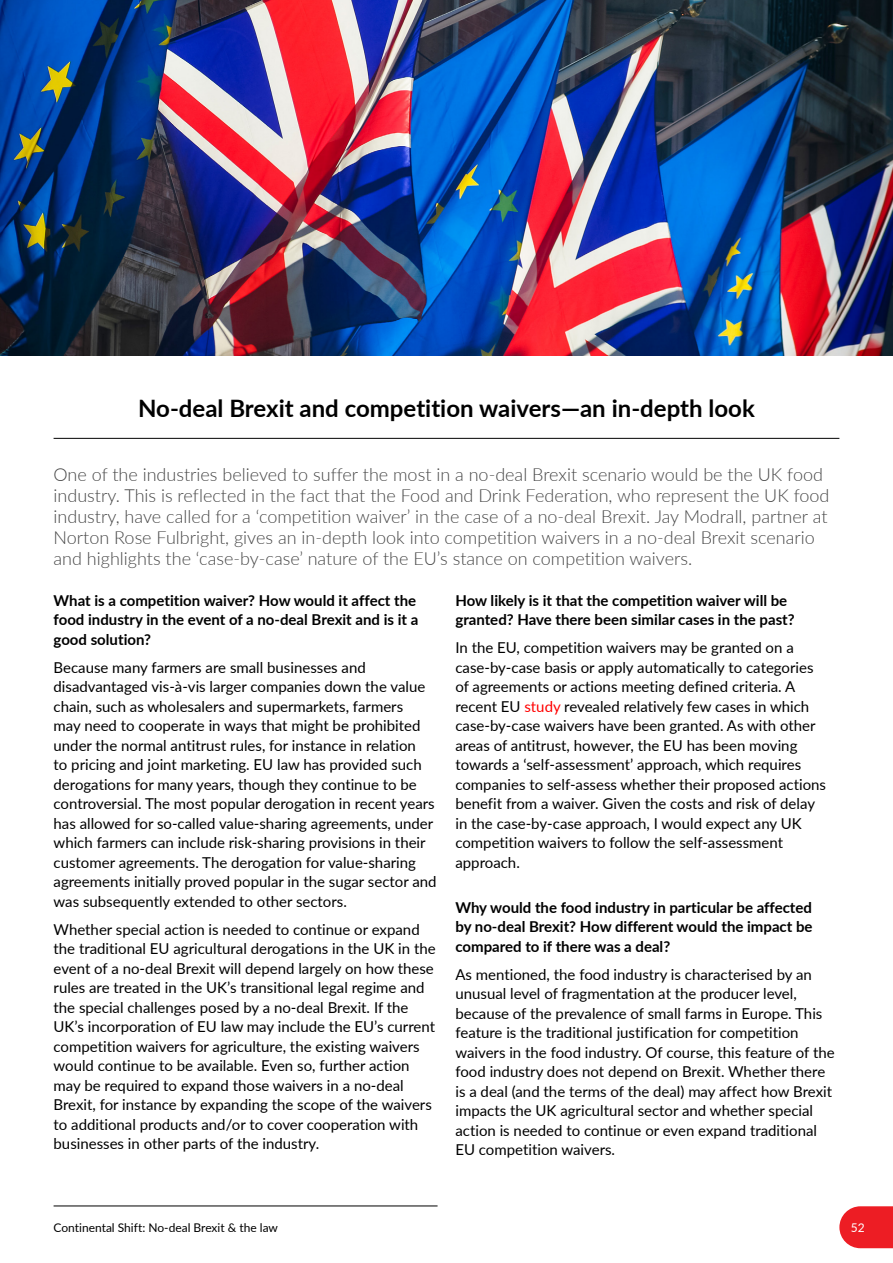
<style>
.page{position:relative;width:893px;height:1263px;background:#fff}
.page>*{position:absolute;margin:0;border:0;box-sizing:border-box;transform-origin:0 0}
.t1{font:700 24px "Lato";color:#000}
.t2{font:300 18px/21px "Lato";color:#464646}
.t3{font:15px/19.5px "Lato";color:#000}
.t4{font:700 15px/19.5px "Lato";color:#000}
.t5{font:12px "Lato";color:#000}
.t6{font:12px "Lato";color:#fff}
.s1{color:#f00}
</style>
<div class="page">
<svg style="left:839px;top:1206px;width:54px;height:42px;background:#ee3239"></svg>
<hr style="left:54px;top:1205px;width:384px;height:1px;background:#000">
<hr style="left:54px;top:438px;width:785px;height:1px;background:#000">
<img style="left:0;top:0;width:893px;height:355px">
<h1 class="t1" style="left:138px;top:391px;width:618px">No-deal Brexit and competition waivers—an in-depth look</h1>
<p class="t2" style="left:54px;top:463px;width:777px">One of the industries believed to suffer the most in a no-deal Brexit scenario would be the UK food industry. This is reflected in the fact that the Food and Drink Federation, who represent the UK food industry, have called for a ‘competition waiver’ in the case of a no-deal Brexit. Jay Modrall, partner at Norton Rose Fulbright, gives an in-depth look into competition waivers in a no-deal Brexit scenario and highlights the ‘case-by-case’ nature of the EU’s stance on competition waivers.</p>
<p class="t4" style="left:54px;top:590px;width:366px">What is a competition waiver? How would it affect the food industry in the event of a no-deal Brexit and is it a good solution?</p>
<p class="t3" style="left:54px;top:657px;width:385px">Because many farmers are small businesses and disadvantaged vis-à-vis larger companies down the value chain, such as wholesalers and supermarkets, farmers<br>may need to cooperate in ways that might be prohibited under the normal antitrust rules, for instance in relation<br>to pricing and joint marketing. EU law has provided such derogations for many years, though they continue to be controversial. The most popular derogation in recent years has allowed for so-called value-sharing agreements, under which farmers can include risk-sharing provisions in their customer agreements. The derogation for value-sharing agreements initially proved popular in the sugar sector and was subsequently extended to other sectors.</p>
<p class="t3" style="left:54px;top:919px;width:384px">Whether special action is needed to continue or expand the traditional EU agricultural derogations in the UK in the event of a no-deal Brexit will depend largely on how these rules are treated in the UK’s transitional legal regime and the special challenges posed by a no-deal Brexit. If the UK’s incorporation of EU law may include the EU’s current competition waivers for agriculture, the existing waivers would continue to be available. Even so, further action may be required to expand those waivers in a no-deal Brexit, for instance by expanding the scope of the waivers to additional products and/or to cover cooperation with businesses in other parts of the industry.</p>
<p class="t4" style="left:455px;top:590px;width:341px">How likely is it that the competition waiver will be granted? Have there been similar cases in the past?</p>
<p class="t3" style="left:455px;top:637px;width:372px">In the EU, competition waivers may be granted on a case-by-case basis or apply automatically to categories of agreements or actions meeting defined criteria. A recent EU <span class="s1">study</span> revealed relatively few cases in which case-by-case waivers have been granted. As with other areas of antitrust, however, the EU has been moving towards a ‘self-assessment’ approach, which requires companies to self-assess whether their proposed actions benefit from a waiver. Given the costs and risk of delay in the case-by-case approach, I would expect any UK competition waivers to follow the self-assessment approach.</p>
<p class="t4" style="left:455px;top:897px;width:359px;text-align:justify">Why would the food industry in particular be affected by no-deal Brexit? How different would the impact be compared to if there was a deal?</p>
<p class="t3" style="left:455px;top:964px;width:381px">As mentioned, the food industry is characterised by an unusual level of fragmentation at the producer level, because of the prevalence of small farms in Europe. This feature is the traditional justification for competition waivers in the food industry. Of course, this feature of the food industry does not depend on Brexit. Whether there is a deal (and the terms of the deal) may affect how Brexit impacts the UK agricultural sector and whether special action is needed to continue or even expand traditional EU competition waivers.</p>
<p class="t5" style="left:54px;top:1219px;width:226px">Continental Shift: No-deal Brexit &amp; the law</p>
<p class="t6" style="left:851px;top:1219px;width:15px">52</p>
</div>
